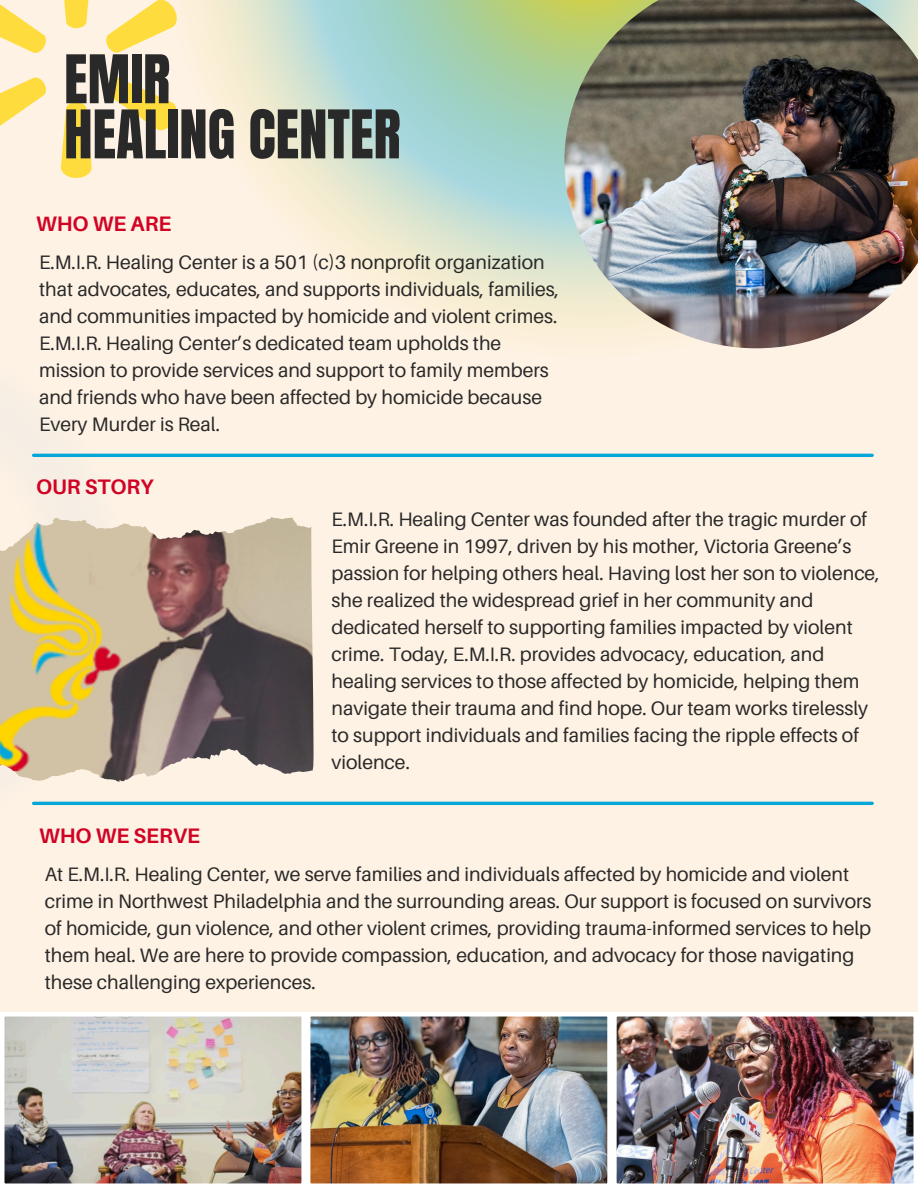
<style>
.page{position:relative;width:918px;height:1188px;background:#fef2e4}
.page>*{position:absolute;margin:0;border:0;box-sizing:border-box;transform-origin:0 0}
.t1{font:57px/55.2px "Anton";color:#292929}
.t2{font:700 21px "Aileron";color:#d10324}
.t3{font:19.5px/27px "Aileron";color:#292929}
</style>
<div class="page">
<svg style="left:191px;top:0;width:575px;height:349px"></svg>
<hr style="left:34px;top:802px;width:838px;height:3px;background:#05a7d9">
<svg style="left:0;top:453px;width:126px;height:353px"></svg>
<img style="left:564px;top:0;width:354px;height:348px">
<svg style="left:0;top:0;width:177px;height:178px"></svg>
<hr style="left:34px;top:454px;width:838px;height:3px;background:#05a7d9">
<img style="left:61px;top:517px;width:252px;height:234px">
<img style="left:0;top:1012px;width:306px;height:176px">
<img style="left:306px;top:1012px;width:306px;height:176px">
<img style="left:612px;top:1012px;width:306px;height:176px">
<p class="t1" style="left:64px;top:53px;width:338px">EMIR<br>HEALING CENTER</p>
<p class="t2" style="left:36px;top:211px;width:137px">WHO WE ARE</p>
<h2 class="t3" style="left:39px;top:248px;width:522px">E.M.I.R. Healing Center is a 501 (c)3 nonprofit organization that advocates, educates, and supports individuals, families, and communities impacted by homicide and violent crimes.<br>E.M.I.R. Healing Center’s dedicated team upholds the mission to provide services and support to family members and friends who have been affected by homicide because Every Murder is Real.</h2>
<p class="t2" style="left:36px;top:474px;width:119px">OUR STORY</p>
<p class="t2" style="left:39px;top:823px;width:163px">WHO WE SERVE</p>
<p class="t3" style="left:331px;top:505px;width:550px">E.M.I.R. Healing Center was founded after the tragic murder of Emir Greene in 1997, driven by his mother, Victoria Greene’s passion for helping others heal. Having lost her son to violence, she realized the widespread grief in her community and dedicated herself to supporting families impacted by violent crime. Today, E.M.I.R. provides advocacy, education, and healing services to those affected by homicide, helping them navigate their trauma and find hope. Our team works tirelessly to support individuals and families facing the ripple effects of violence.</p>
<p class="t3" style="left:45px;top:860px;width:828px">At E.M.I.R. Healing Center, we serve families and individuals affected by homicide and violent crime in Northwest Philadelphia and the surrounding areas. Our support is focused on survivors of homicide, gun violence, and other violent crimes, providing trauma-informed services to help them heal. We are here to provide compassion, education, and advocacy for those navigating these challenging experiences.</p>
</div>
